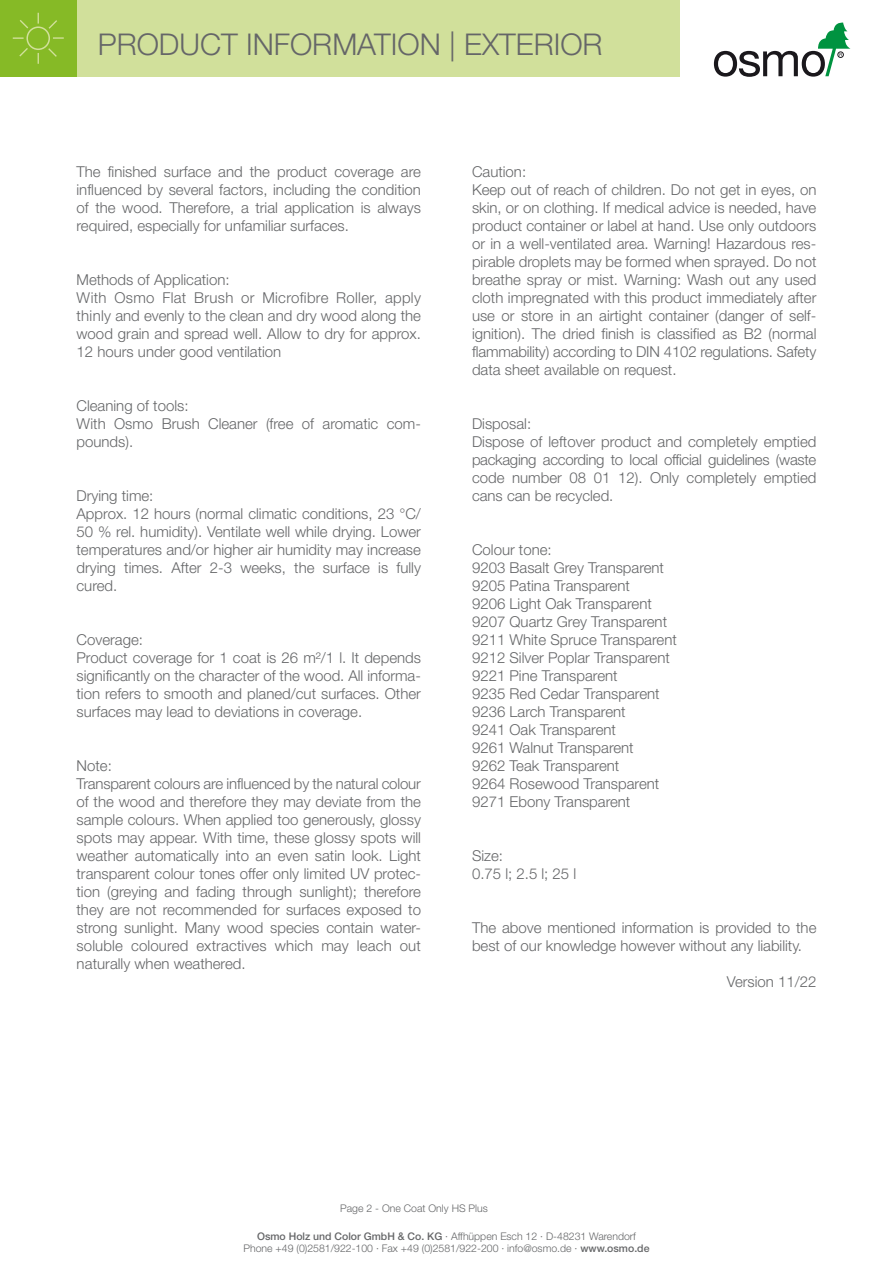
<style>
.page{position:relative;width:893px;height:1263px;background:#fff}
.page>*{position:absolute;margin:0;border:0;box-sizing:border-box;transform-origin:0 0}
.t1{font:300 30px "Helvetica Neue";color:#656668}
.t2{font:300 15px/18px "Helvetica Neue";color:#656668}
.t3{font:300 10.5px/12.6px "Helvetica Neue";color:#656668;text-align:center}
.s1{font-weight:500}
</style>
<div class="page">
<div style="left:77px;top:0;width:603px;height:77px;background:#d1e09b"></div>
<svg style="left:714px;top:23px;width:136px;height:54px"></svg>
<div style="left:0;top:0;width:77px;height:77px;background:#86ba26"></div>
<svg style="left:12px;top:12px;width:52px;height:52px"></svg>
<h1 class="t1" style="left:98px;top:26px;width:506px">PRODUCT INFORMATION | EXTERIOR</h1>
<p class="t2" style="left:77px;top:162px;width:346px;text-align:justify">The finished surface and the product coverage are influenced by several factors, including the condition of the wood. Therefore, a trial application is always required, especially for unfamiliar surfaces.</p>
<p class="t2" style="left:77px;top:270px;width:346px">Methods of Application:<br>With Osmo Flat Brush or Microfibre Roller, apply thinly and evenly to the clean and dry wood along the wood grain and spread well. Allow to dry for approx.<br>12 hours under good ventilation</p>
<p class="t2" style="left:77px;top:396px;width:346px">Cleaning of tools:<br>With Osmo Brush Cleaner (free of aromatic com&shy;pounds).</p>
<p class="t2" style="left:77px;top:486px;width:346px">Drying time:<br>Approx. 12 hours (normal climatic conditions, 23 °C/ 50 % rel. humidity). Ventilate well while drying. Lower temperatures and/or higher air humidity may increase drying times. After 2-3 weeks, the surface is fully cured.</p>
<p class="t2" style="left:77px;top:630px;width:346px">Coverage:<br>Product coverage for 1 coat is 26 m²/1 l. It depends significantly on the character of the wood. All informa&shy;tion refers to smooth and planed/cut surfaces. Other surfaces may lead to deviations in coverage.</p>
<p class="t2" style="left:77px;top:756px;width:346px">Note:<br>Transparent colours are influenced by the natural colour of the wood and therefore they may deviate from the sample colours. When applied too generously, glossy spots may appear. With time, these glossy spots will weather automatically into an even satin look. Light transparent colour tones offer only limited UV protec&shy;tion (greying and fading through sunlight); therefore they are not recommended for surfaces exposed to strong sunlight. Many wood species contain water&shy;soluble coloured extractives which may leach out naturally when weathered.</p>
<p class="t2" style="left:472px;top:162px;width:346px">Caution:<br>Keep out of reach of children. Do not get in eyes, on skin, or on clothing. If medical advice is needed, have product container or label at hand. Use only outdoors or in a well-ventilated area. Warning! Hazardous res&shy;pirable droplets may be formed when sprayed. Do not breathe spray or mist. Warning: Wash out any used cloth impregnated with this product immediately after use or store in an airtight container (danger of self&shy;ignition). The dried finish is classified as B2 (normal flammability) according to DIN 4102 regulations. Safety data sheet available on request.</p>
<p class="t2" style="left:472px;top:414px;width:346px">Disposal:<br>Dispose of leftover product and completely emptied packaging according to local official guidelines (waste code number 08 01 12). Only completely emptied cans can be recycled.</p>
<p class="t2" style="left:472px;top:540px;width:206px">Colour tone:<br>9203 Basalt Grey Transparent<br>9205 Patina Transparent<br>9206 Light Oak Transparent<br>9207 Quartz Grey Transparent<br>9211 White Spruce Transparent<br>9212 Silver Poplar Transparent<br>9221 Pine Transparent<br>9235 Red Cedar Transparent<br>9236 Larch Transparent<br>9241 Oak Transparent<br>9261 Walnut Transparent<br>9262 Teak Transparent<br>9264 Rosewood Transparent<br>9271 Ebony Transparent</p>
<p class="t2" style="left:472px;top:846px;width:106px">Size:<br>0.75 l; 2.5 l; 25 l</p>
<p class="t2" style="left:472px;top:918px;width:346px">The above mentioned information is provided to the best of our knowledge however without any liability.</p>
<p class="t2" style="left:727px;top:972px;width:91px">Version 11/22</p>
<p class="t3" style="left:340px;top:1202px;width:149px">Page 2 - One Coat Only HS Plus</p>
<p class="t3" style="left:243px;top:1229px;width:408px"><span class="s1">Osmo Holz und Color GmbH &amp; Co. KG</span> · Affhüppen Esch 12 · D-48231 Warendorf<br>Phone +49 (0)2581/922-100 · Fax +49 (0)2581/922-200 · info@osmo.de · <span class="s1">www.osmo.de</span></p>
</div>
